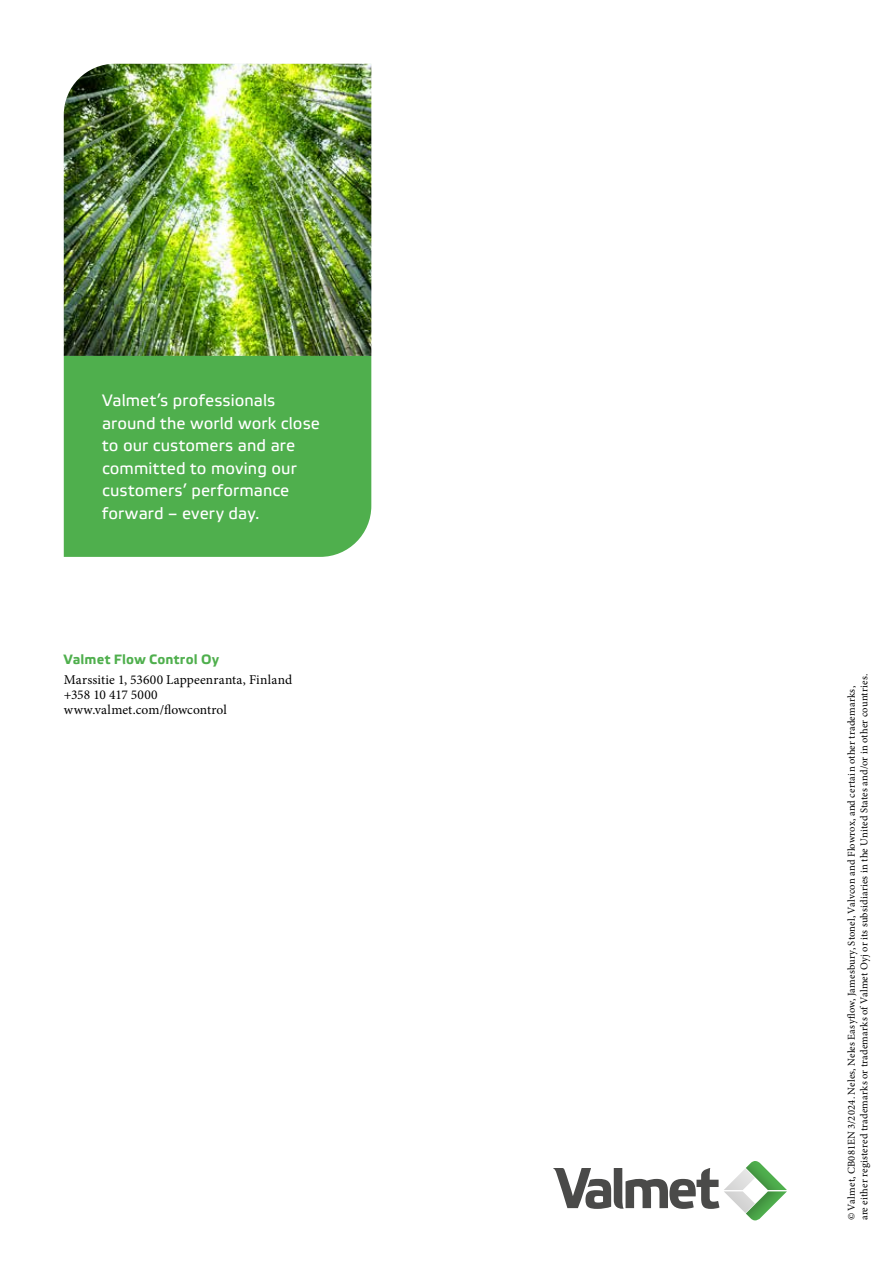
<style>
.page{position:relative;width:893px;height:1263px;background:#fff}
.page>*{position:absolute;margin:0;border:0;box-sizing:border-box;transform-origin:0 0}
.t1{font:16.5px/22.5px "Etelka Text Pro";letter-spacing:.005em;color:#fff}
.t2{font:13.5px/15px "Minion Pro";letter-spacing:.01em;color:#000}
.t3{font:700 13.5px "Etelka Text Pro";letter-spacing:.015em;color:#4faf4d}
.t4{font:10.5px/12.6px "Minion Pro";letter-spacing:.015em;color:#000}
</style>
<div class="page">
<img style="left:64px;top:64px;width:307px;height:292px">
<div style="left:64px;top:356px;width:307px;height:201px;background:#4faf4d"></div>
<svg style="left:553px;top:1161px;width:234px;height:60px"></svg>
<h1 class="t1" style="left:102px;top:390px;width:219px">Valmet’s professionals around the world work close to our customers and are committed to moving our customers’ performance forward – every day.</h1>
<p class="t3" style="left:64px;top:652px;width:157px">Valmet Flow Control Oy</p>
<p class="t2" style="left:64px;top:672px;width:230px">Marssitie 1, 53600 Lappeenranta, Finland +358 10 417 5000 www.valmet.com/flowcontrol</p>
<p class="t4" style="left:845px;top:1220px;width:548px;rotate:-90deg">© Valmet, CB081EN 3/2024. Neles, Neles Easyflow, Jamesbury, Stonel, Valvcon and Flowrox, and certain other trademarks, are either registered trademarks or trademarks of Valmet Oyj or its subsidiaries in the United States and/or in other countries.</p>
</div>
